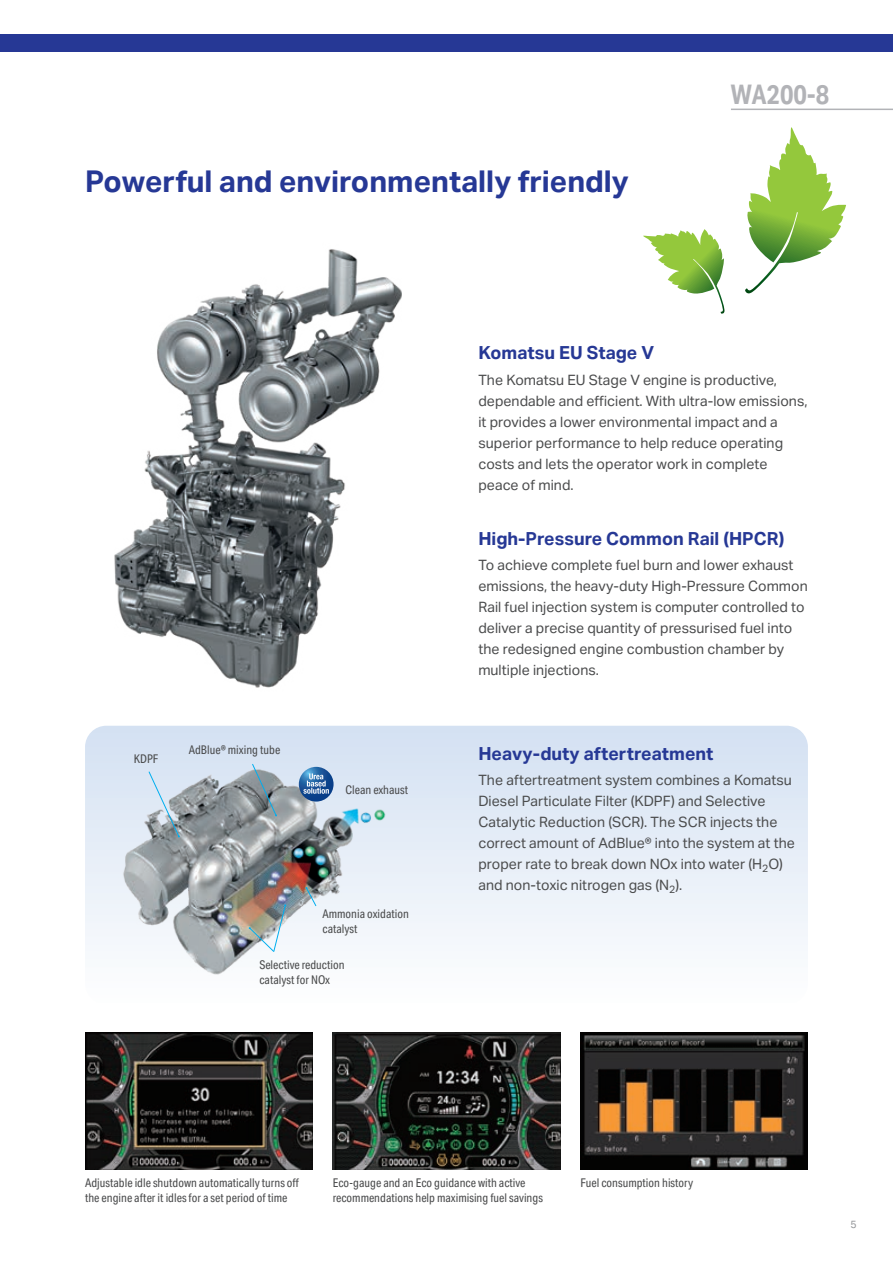
<style>
.page{position:relative;width:893px;height:1263px;background:#fff}
.page>*{position:absolute;margin:0;border:0;box-sizing:border-box;transform-origin:0 0}
.t1{font:700 30px "Aktiv Grotesk";color:#263895}
.t2{font:700 27px "Aktiv Grotesk Cd";color:#b2b3b7}
.t3{font:700 18px "Aktiv Grotesk";color:#263895}
.t4{font:14.25px/21px "Aktiv Grotesk";color:#4b4c4d}
.t5{font:12px/15px "Aktiv Grotesk Cd";color:#4b4c4d}
.t6{font:10.5px "Aktiv Grotesk";color:#939598}
</style>
<div class="page">
<svg style="left:85px;top:726px;width:723px;height:219px"></svg>
<img style="left:118px;top:755px;width:271px;height:220px">
<svg style="left:745px;top:127px;width:101px;height:167px"></svg>
<svg style="left:643px;top:229px;width:82px;height:85px"></svg>
<img style="left:114px;top:249px;width:288px;height:439px">
<img style="left:85px;top:1033px;width:227px;height:136px">
<img style="left:333px;top:1033px;width:227px;height:136px">
<img style="left:580px;top:1033px;width:228px;height:136px">
<svg style="left:148px;top:771px;width:32px;height:66px"></svg>
<svg style="left:252px;top:763px;width:25px;height:53px"></svg>
<svg style="left:305px;top:887px;width:12px;height:19px"></svg>
<svg style="left:249px;top:904px;width:37px;height:48px"></svg>
<svg style="left:299px;top:767px;width:35px;height:34px"></svg>
<svg style="left:303px;top:773px;width:26px;height:21px"></svg>
<hr style="left:731px;top:109px;width:162px;height:1px;background:#b2b3b7">
<div style="left:0;top:34px;width:893px;height:17px;background:#263895"></div>
<h1 class="t1" style="left:85px;top:164px;width:545px">Powerful and environmentally friendly</h1>
<h2 class="t2" style="left:731px;top:79px;width:100px">WA200-8</h2>
<p class="t3" style="left:478px;top:343px;width:177px">Komatsu EU Stage V</p>
<p class="t4" style="left:478px;top:369px;width:331px">The Komatsu EU Stage V engine is productive, dependable and efficient. With ultra-low emissions, it provides a lower environmental impact and a superior performance to help reduce operating costs and lets the operator work in complete peace of mind.</p>
<p class="t5" style="left:134px;top:752px;width:26px">KDPF</p>
<p class="t5" style="left:189px;top:742px;width:93px">AdBlue® mixing tube</p>
<p class="t5" style="left:346px;top:783px;width:64px">Clean exhaust</p>
<p class="t5" style="left:322px;top:906px;width:88px">Ammonia oxidation catalyst</p>
<p class="t5" style="left:259px;top:958px;width:87px">Selective reduction catalyst for NOx</p>
<p class="t3" style="left:478px;top:528px;width:308px">High-Pressure Common Rail (HPCR)</p>
<p class="t4" style="left:478px;top:555px;width:331px">To achieve complete fuel burn and lower exhaust emissions, the heavy-duty High-Pressure Common Rail fuel injection system is computer controlled to deliver a precise quantity of pressurised fuel into the redesigned engine combustion chamber by multiple injections.</p>
<p class="t3" style="left:478px;top:743px;width:237px">Heavy-duty aftertreatment</p>
<p class="t4" style="left:478px;top:769px;width:318px">The aftertreatment system combines a Komatsu Diesel Particulate Filter (KDPF) and Selective Catalytic Reduction (SCR). The SCR injects the correct amount of AdBlue® into the system at the proper rate to break down NOx into water (H<sub>2</sub>O) and non-toxic nitrogen gas (N<sub>2</sub>).</p>
<p class="t5" style="left:85px;top:1175px;width:216px">Adjustable idle shutdown automatically turns off the engine after it idles for a set period of time</p>
<p class="t5" style="left:580px;top:1175px;width:114px">Fuel consumption history</p>
<p class="t5" style="left:333px;top:1175px;width:212px">Eco-gauge and an Eco guidance with active recommendations help maximising fuel savings</p>
<p class="t6" style="left:850px;top:1218px;width:8px">5</p>
</div>
